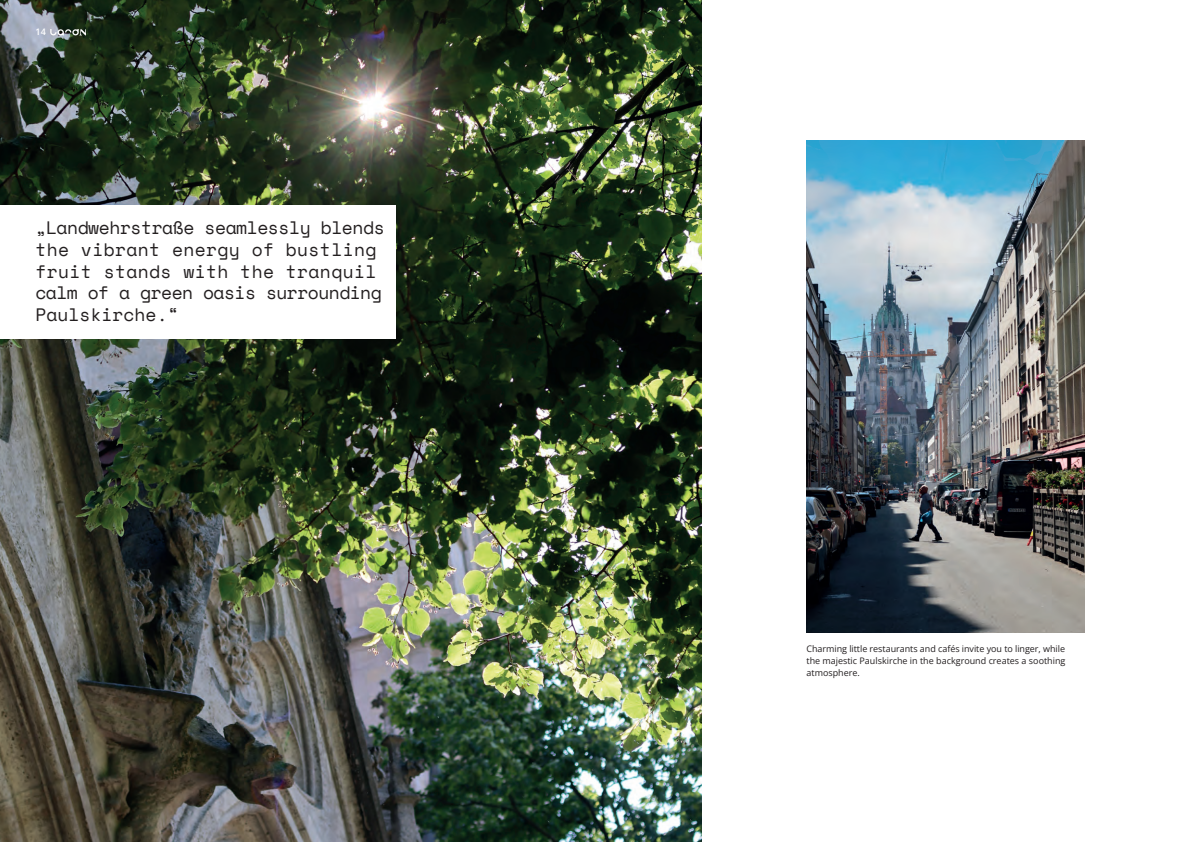
<style>
.page{position:relative;width:1191px;height:842px;background:#fff}
.page>*{position:absolute;margin:0;border:0;box-sizing:border-box;transform-origin:0 0}
.t1{font:18px/21.7px "Space Mono";color:#231f20}
.t2{font:9px/12px "Open Sans";color:#231f20;text-align:justify}
.t3{font:600 9px "Open Sans";color:#fff}
</style>
<div class="page">
<img style="left:0;top:0;width:702px;height:842px">
<div style="left:0;top:205px;width:395px;height:134px;background:#fff"></div>
<img style="left:806px;top:140px;width:278px;height:492px">
<svg style="left:50px;top:29px;width:36px;height:6px"></svg>
<p class="t3" style="left:35px;top:26px;width:12px">14</p>
<p class="t1" style="left:35px;top:216px;width:351px">„Landwehrstraße seamlessly blends the vibrant energy of bustling fruit stands with the tranquil calm of a green oasis surrounding<br>Paulskirche.“</p>
<p class="t2" style="left:806px;top:642px;width:260px">Charming little restaurants and cafés invite you to linger, while the majestic Paulskirche in the background creates a soothing atmosphere.</p>
</div>
